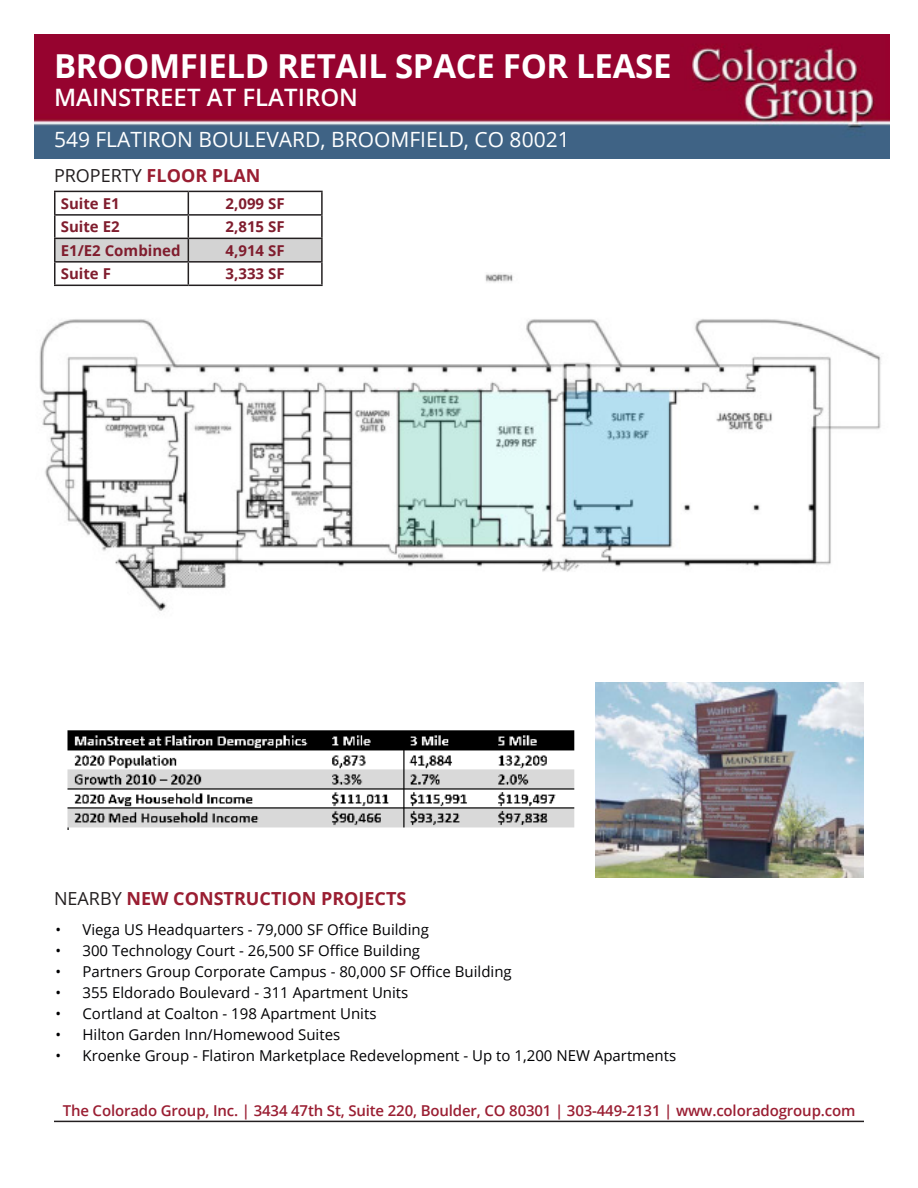
<style>
.page{position:relative;width:918px;height:1188px;background:#fff}
.page>*{position:absolute;margin:0;border:0;box-sizing:border-box;transform-origin:0 0}
.t1{font:700 33px "Open Sans";letter-spacing:-.01em;color:#fff}
.t2{font:600 24px "Open Sans";color:#fffefd}
.t3{font:21px "Open Sans";color:#fff}
.t4{font:700 18px "Open Sans";color:#9a1e32}
.t5{font:15px "Open Sans";color:#000003}
.t6{font:600 15px "Open Sans";letter-spacing:-.01em;color:#9a1e32}
.t7{font:700 15px "Open Sans";color:#801d2e}
.s1{font-weight:400;color:#231f20}
</style>
<div class="page">
<hr style="left:54px;top:1121px;width:810px;height:1px;background:#231f20">
<img style="left:34px;top:34px;width:855px;height:124px">
<img style="left:67px;top:730px;width:508px;height:100px">
<img style="left:39px;top:273px;width:842px;height:338px">
<img style="left:596px;top:682px;width:268px;height:195px">
<hr style="left:54px;top:191px;width:134px;height:1px;background:#231f20">
<hr style="left:54px;top:192px;width:2px;height:22px;background:#231f20">
<hr style="left:188px;top:191px;width:135px;height:1px;background:#231f20">
<hr style="left:321px;top:192px;width:2px;height:22px;background:#231f20">
<hr style="left:54px;top:214px;width:134px;height:2px;background:#231f20">
<hr style="left:54px;top:216px;width:2px;height:22px;background:#231f20">
<hr style="left:188px;top:214px;width:135px;height:2px;background:#231f20">
<hr style="left:321px;top:216px;width:2px;height:22px;background:#231f20">
<hr style="left:54px;top:238px;width:134px;height:1px;background:#231f20">
<hr style="left:54px;top:239px;width:2px;height:22px;background:#231f20">
<hr style="left:188px;top:238px;width:135px;height:1px;background:#231f20">
<hr style="left:321px;top:239px;width:2px;height:22px;background:#231f20">
<hr style="left:54px;top:261px;width:134px;height:2px;background:#231f20">
<hr style="left:54px;top:263px;width:2px;height:22px;background:#231f20">
<hr style="left:188px;top:261px;width:135px;height:2px;background:#231f20">
<svg style="left:55px;top:192px;width:267px;height:93px"></svg>
<hr style="left:321px;top:263px;width:2px;height:22px;background:#231f20">
<hr style="left:54px;top:285px;width:134px;height:1px;background:#231f20">
<hr style="left:188px;top:285px;width:135px;height:1px;background:#231f20">
<h1 class="t1" style="left:54px;top:53px;width:619px">BROOMFIELD RETAIL SPACE FOR LEASE</h1>
<h2 class="t2" style="left:54px;top:88px;width:306px">MAINSTREET AT FLATIRON</h2>
<h3 class="t3" style="left:54px;top:131px;width:517px">549 FLATIRON BOULEVARD, BROOMFIELD, CO 80021</h3>
<p class="t4" style="left:54px;top:168px;width:208px"><span class="s1">PROPERTY</span> FLOOR PLAN</p>
<p class="t7" style="left:61px;top:193px;width:60px">Suite E1</p>
<p class="t7" style="left:226px;top:193px;width:61px">2,099 SF</p>
<p class="t7" style="left:61px;top:216px;width:60px">Suite E2</p>
<p class="t7" style="left:226px;top:216px;width:61px">2,815 SF</p>
<p class="t7" style="left:61px;top:240px;width:121px">E1/E2 Combined</p>
<p class="t7" style="left:226px;top:240px;width:61px">4,914 SF</p>
<p class="t7" style="left:61px;top:263px;width:52px">Suite F</p>
<p class="t7" style="left:226px;top:263px;width:61px">3,333 SF</p>
<p class="t4" style="left:54px;top:892px;width:354px"><span class="s1">NEARBY</span> NEW CONSTRUCTION PROJECTS</p>
<p class="t5" style="left:56px;top:924px;width:375px">• Viega US Headquarters - 79,000 SF Office Building</p>
<p class="t5" style="left:56px;top:945px;width:366px">• 300 Technology Court - 26,500 SF Office Building</p>
<p class="t5" style="left:56px;top:966px;width:458px">• Partners Group Corporate Campus - 80,000 SF Office Building</p>
<p class="t5" style="left:56px;top:987px;width:354px">• 355 Eldorado Boulevard - 311 Apartment Units</p>
<p class="t5" style="left:56px;top:1008px;width:322px">• Cortland at Coalton - 198 Apartment Units</p>
<p class="t5" style="left:56px;top:1029px;width:286px">• Hilton Garden Inn/Homewood Suites</p>
<p class="t5" style="left:56px;top:1050px;width:622px">• Kroenke Group - Flatiron Marketplace Redevelopment - Up to 1,200 NEW Apartments</p>
<p class="t6" style="left:63px;top:1105px;width:794px">The Colorado Group, Inc. | 3434 47th St, Suite 220, Boulder, CO 80301 | 303-449-2131 | www.coloradogroup.com</p>
</div>
